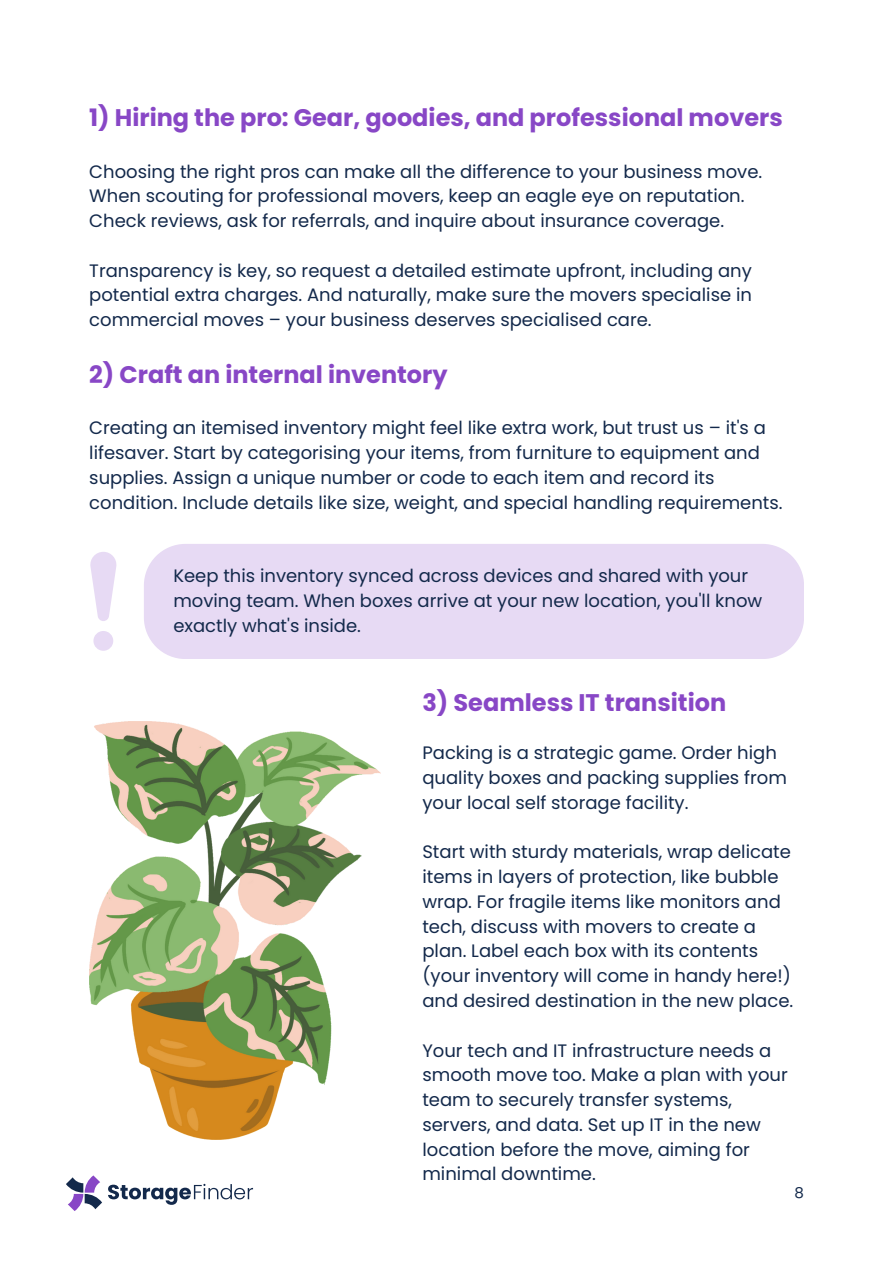
<style>
.page{position:relative;width:893px;height:1264px;background:#fff}
.page>*{position:absolute;margin:0;border:0;box-sizing:border-box;transform-origin:0 0}
.t1{font:700 24px "Poppins";color:#8847c6}
.t2{font:18px/24.8px "Poppins";color:#13294b}
.t3{font:15px "Poppins";color:#13294b}
</style>
<div class="page">
<svg style="left:66px;top:1175px;width:36px;height:36px"></svg>
<svg style="left:108px;top:1183px;width:145px;height:21px"></svg>
<div style="left:144px;top:544px;width:660px;height:115px;background:#e7daf4"></div>
<svg style="left:90px;top:552px;width:26px;height:69px"></svg>
<div style="left:93px;top:631px;width:20px;height:19px;background:#e7daf4;border-radius:50%"></div>
<img style="left:90px;top:721px;width:290px;height:417px">
<p class="t1" style="left:89px;top:101px;width:695px">1) Hiring the pro: Gear, goodies, and professional movers</p>
<p class="t2" style="left:89px;top:159px;width:674px">Choosing the right pros can make all the difference to your business move.<br>When scouting for professional movers, keep an eagle eye on reputation.<br>Check reviews, ask for referrals, and inquire about insurance coverage.</p>
<p class="t2" style="left:89px;top:258px;width:664px;text-align:justify">Transparency is key, so request a detailed estimate upfront, including any potential extra charges. And naturally, make sure the movers specialise in commercial moves – your business deserves specialised care.</p>
<p class="t1" style="left:89px;top:357px;width:360px">2) Craft an internal inventory</p>
<p class="t2" style="left:89px;top:415px;width:694px">Creating an itemised inventory might feel like extra work, but trust us – it's a lifesaver. Start by categorising your items, from furniture to equipment and supplies. Assign a unique number or code to each item and record its condition. Include details like size, weight, and special handling requirements.</p>
<p class="t2" style="left:173px;top:563px;width:590px">Keep this inventory synced across devices and shared with your moving team. When boxes arrive at your new location, you'll know exactly what's inside.</p>
<p class="t1" style="left:422px;top:685px;width:305px">3) Seamless IT transition</p>
<p class="t2" style="left:422px;top:740px;width:366px">Packing is a strategic game. Order high quality boxes and packing supplies from your local self storage facility.</p>
<p class="t2" style="left:422px;top:839px;width:372px">Start with sturdy materials, wrap delicate items in layers of protection, like bubble wrap. For fragile items like monitors and tech, discuss with movers to create a plan. Label each box with its contents (your inventory will come in handy here!) and desired destination in the new place.</p>
<p class="t2" style="left:422px;top:1037px;width:367px">Your tech and IT infrastructure needs a smooth move too. Make a plan with your team to securely transfer systems, servers, and data. Set up IT in the new location before the move, aiming for minimal downtime.</p>
<p class="t3" style="left:794px;top:1182px;width:11px">8</p>
</div>
